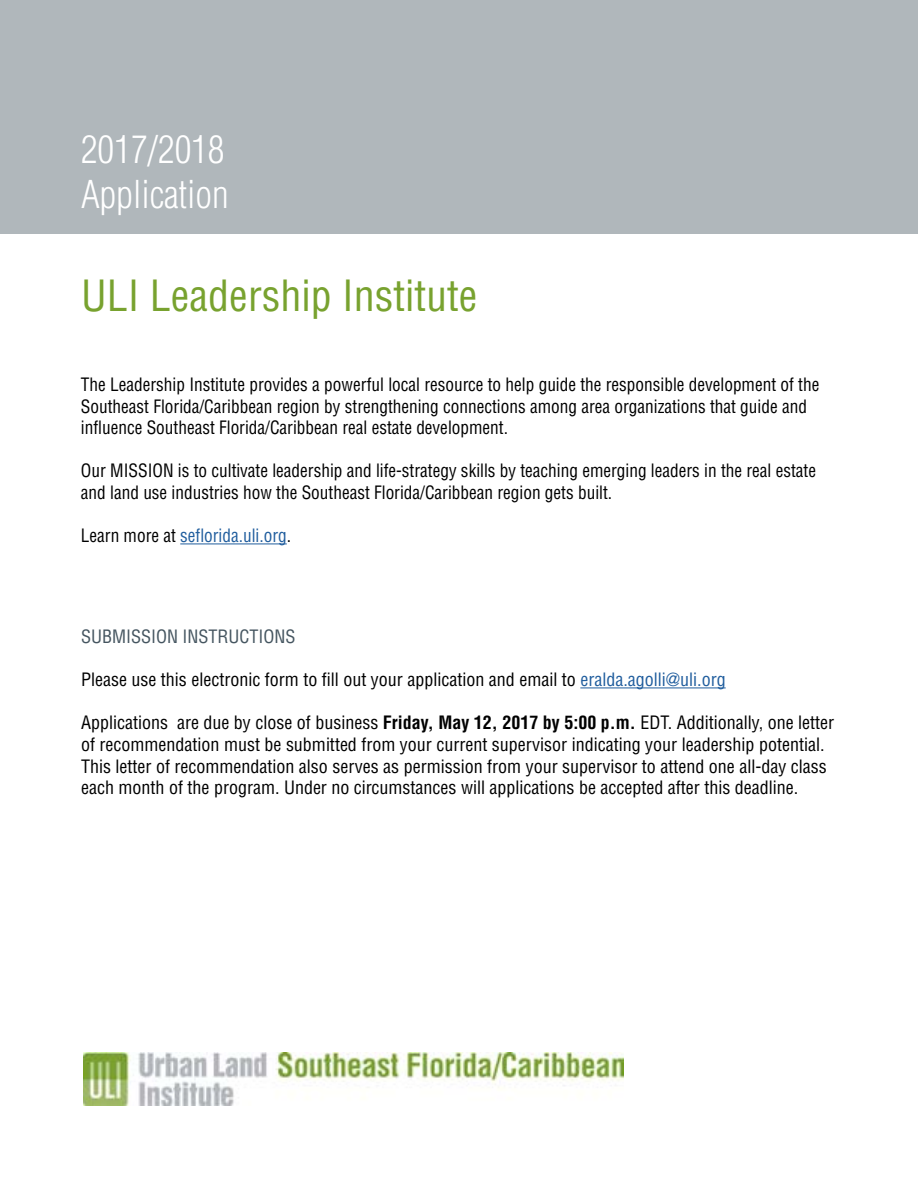
<style>
.page{position:relative;width:918px;height:1188px;background:#fff}
.page>*{position:absolute;margin:0;border:0;box-sizing:border-box;transform-origin:0 0}
.t1{font:condensed 42px "Helvetica LT Std";color:#78a22f}
.t2{font:300 condensed 37.5px/45px "Helvetica LT Std";color:#fff}
.t3{font:condensed 18px/21.6px "Helvetica LT Std";color:#000}
.t4{font:condensed 18px/21.6px "Helvetica LT Std";color:#000;scale:.96 1}
.t5{font:condensed 18px "Helvetica LT Std";color:#215e9e;scale:.96 1}
.t6{font:condensed 18px "Helvetica LT Std";color:#455560}
.s1{color:#000}
.s2{color:#215e9e}
.s3{font-weight:700}
</style>
<div class="page">
<div style="left:1px;top:1px;width:916px;height:232px;background:#b0b7bb"></div>
<div style="left:0;top:0;width:918px;height:234px;border:2px solid #b0b7bb"></div>
<hr style="left:180px;top:543px;width:107px;height:1px;background:#215e9e">
<hr style="left:580px;top:687px;width:146px;height:1px;background:#215e9e">
<img style="left:84px;top:1053px;width:540px;height:52px">
<h2 class="t2" style="left:81px;top:126px;width:149px">2017/2018<br>Application</h2>
<h1 class="t1" style="left:81px;top:270px;width:398px">ULI Leadership Institute</h1>
<p class="t4" style="left:81px;top:373px;width:771px">The Leadership Institute provides a powerful local resource to help guide the responsible development of the<br>Southeast Florida/Caribbean region by strengthening connections among area organizations that guide and influence Southeast Florida/Caribbean real estate development.</p>
<p class="t4" style="left:81px;top:460px;width:767px">Our MISSION is to cultivate leadership and life-strategy skills by teaching emerging leaders in the real estate and land use industries how the Southeast Florida/Caribbean region gets built.</p>
<p class="t5" style="left:81px;top:524px;width:220px"><span class="s1">Learn more at</span> seflorida.uli.org<span class="s1">.</span></p>
<p class="t6" style="left:81px;top:625px;width:216px">SUBMISSION INSTRUCTIONS</p>
<p class="t3" style="left:81px;top:669px;width:646px">Please use this electronic form to fill out your application and email to <span class="s2">eralda.agolli@uli.org</span></p>
<p class="t3" style="left:81px;top:712px;width:755px">Applications are due by close of business <span class="s3">Friday, May 12, 2017 by 5:00 p.m.</span> EDT. Additionally, one letter of recommendation must be submitted from your current supervisor indicating your leadership potential.<br>This letter of recommendation also serves as permission from your supervisor to attend one all-day class each month of the program. Under no circumstances will applications be accepted after this deadline.</p>
</div>
